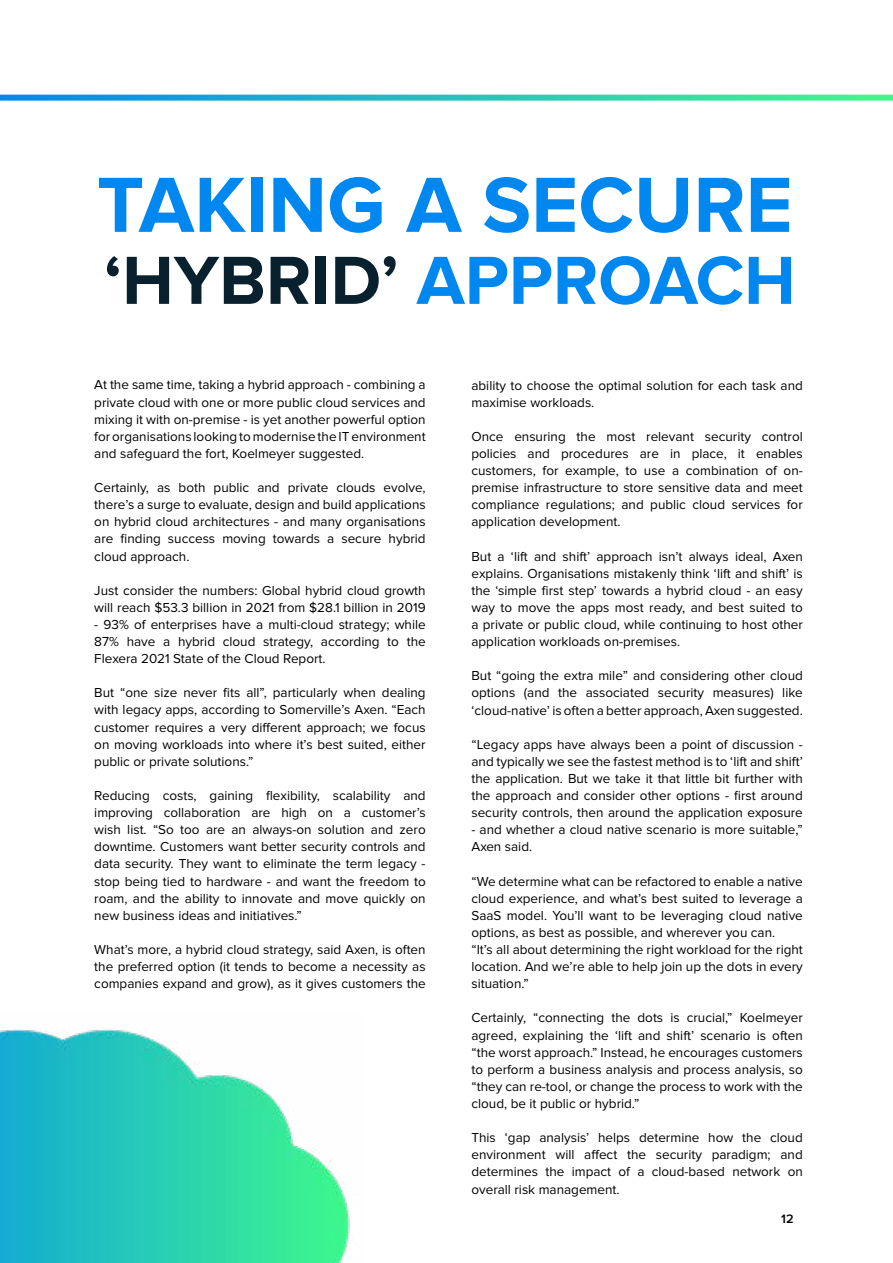
<style>
.page{position:relative;width:893px;height:1263px;background:#fff}
.page>*{position:absolute;margin:0;border:0;box-sizing:border-box;transform-origin:0 0}
.t1{font:700 81px "Proxima Nova";color:#0087f0}
.t2{font:700 70.5px "Proxima Nova";color:#09202e}
.t3{font:13.5px/17.1px "Proxima Nova";color:#000;text-align:justify}
.t4{font:600 12.75px "Proxima Nova";color:#000}
.s1{color:#0087f0}
</style>
<div class="page">
<hr style="left:892px;top:0;width:1px;height:1263px;background:#09202e">
<svg style="left:0;top:95px;width:893px;height:6px"></svg>
<img style="left:0;top:1029px;width:350px;height:234px">
<h1 class="t1" style="left:97px;top:168px;width:697px">TAKING A SECURE</h1>
<h2 class="t2" style="left:104px;top:248px;width:693px">‘HYBRID’ <span class="s1">APPROACH</span></h2>
<p class="t3" style="left:94px;top:377px;width:333px">At the same time, taking a hybrid approach - combining a private cloud with one or more public cloud services and mixing it with on-premise - is yet another powerful option for organisations looking to modernise the IT environment and safeguard the fort, Koelmeyer suggested.</p>
<p class="t3" style="left:94px;top:479px;width:333px">Certainly, as both public and private clouds evolve, there’s a surge to evaluate, design and build applications on hybrid cloud architectures - and many organisations are finding success moving towards a secure hybrid cloud approach.</p>
<p class="t3" style="left:94px;top:582px;width:333px">Just consider the numbers: Global hybrid cloud growth will reach $53.3 billion in 2021 from $28.1 billion in 2019</p>
<p class="t3" style="left:94px;top:616px;width:333px">- 93% of enterprises have a multi-cloud strategy; while 87% have a hybrid cloud strategy, according to the Flexera 2021 State of the Cloud Report.</p>
<p class="t3" style="left:94px;top:684px;width:333px">But “one size never fits all”, particularly when dealing with legacy apps, according to Somerville’s Axen. “Each customer requires a very different approach; we focus on moving workloads into where it’s best suited, either public or private solutions.”</p>
<p class="t3" style="left:94px;top:787px;width:333px">Reducing costs, gaining flexibility, scalability and improving collaboration are high on a customer’s wish list. “So too are an always-on solution and zero downtime. Customers want better security controls and data security. They want to eliminate the term legacy - stop being tied to hardware - and want the freedom to roam, and the ability to innovate and move quickly on new business ideas and initiatives.”</p>
<p class="t3" style="left:94px;top:941px;width:333px">What’s more, a hybrid cloud strategy, said Axen, is often the preferred option (it tends to become a necessity as companies expand and grow), as it gives customers the</p>
<p class="t3" style="left:471px;top:377px;width:333px">ability to choose the optimal solution for each task and maximise workloads.</p>
<p class="t3" style="left:471px;top:428px;width:333px">Once ensuring the most relevant security control policies and procedures are in place, it enables customers, for example, to use a combination of on&shy;premise infrastructure to store sensitive data and meet compliance regulations; and public cloud services for application development.</p>
<p class="t3" style="left:471px;top:548px;width:333px">But a ‘lift and shift’ approach isn’t always ideal, Axen explains. Organisations mistakenly think ‘lift and shift’ is the ‘simple first step’ towards a hybrid cloud - an easy way to move the apps most ready, and best suited to a private or public cloud, while continuing to host other application workloads on-premises.</p>
<p class="t3" style="left:471px;top:667px;width:333px">But “going the extra mile” and considering other cloud options (and the associated security measures) like ‘cloud-native’ is often a better approach, Axen suggested.</p>
<p class="t3" style="left:471px;top:736px;width:333px">“Legacy apps have always been a point of discussion - and typically we see the fastest method is to ‘lift and shift’ the application. But we take it that little bit further with the approach and consider other options - first around security controls, then around the application exposure</p>
<p class="t3" style="left:471px;top:821px;width:333px">- and whether a cloud native scenario is more suitable,”<br>Axen said.</p>
<p class="t3" style="left:471px;top:873px;width:333px;text-align:left">“We determine what can be refactored to enable a native cloud experience, and what’s best suited to leverage a SaaS model. You’ll want to be leveraging cloud native options, as best as possible, and wherever you can.<br>“It’s all about determining the right workload for the right location. And we’re able to help join up the dots in every situation.”</p>
<p class="t3" style="left:471px;top:1009px;width:333px">Certainly, “connecting the dots is crucial,” Koelmeyer agreed, explaining the ‘lift and shift’ scenario is often “the worst approach.” Instead, he encourages customers to perform a business analysis and process analysis, so “they can re-tool, or change the process to work with the cloud, be it public or hybrid.”</p>
<p class="t3" style="left:471px;top:1129px;width:333px">This ‘gap analysis’ helps determine how the cloud environment will affect the security paradigm; and determines the impact of a cloud-based network on overall risk management.</p>
<p class="t4" style="left:781px;top:1212px;width:14px">12</p>
</div>
